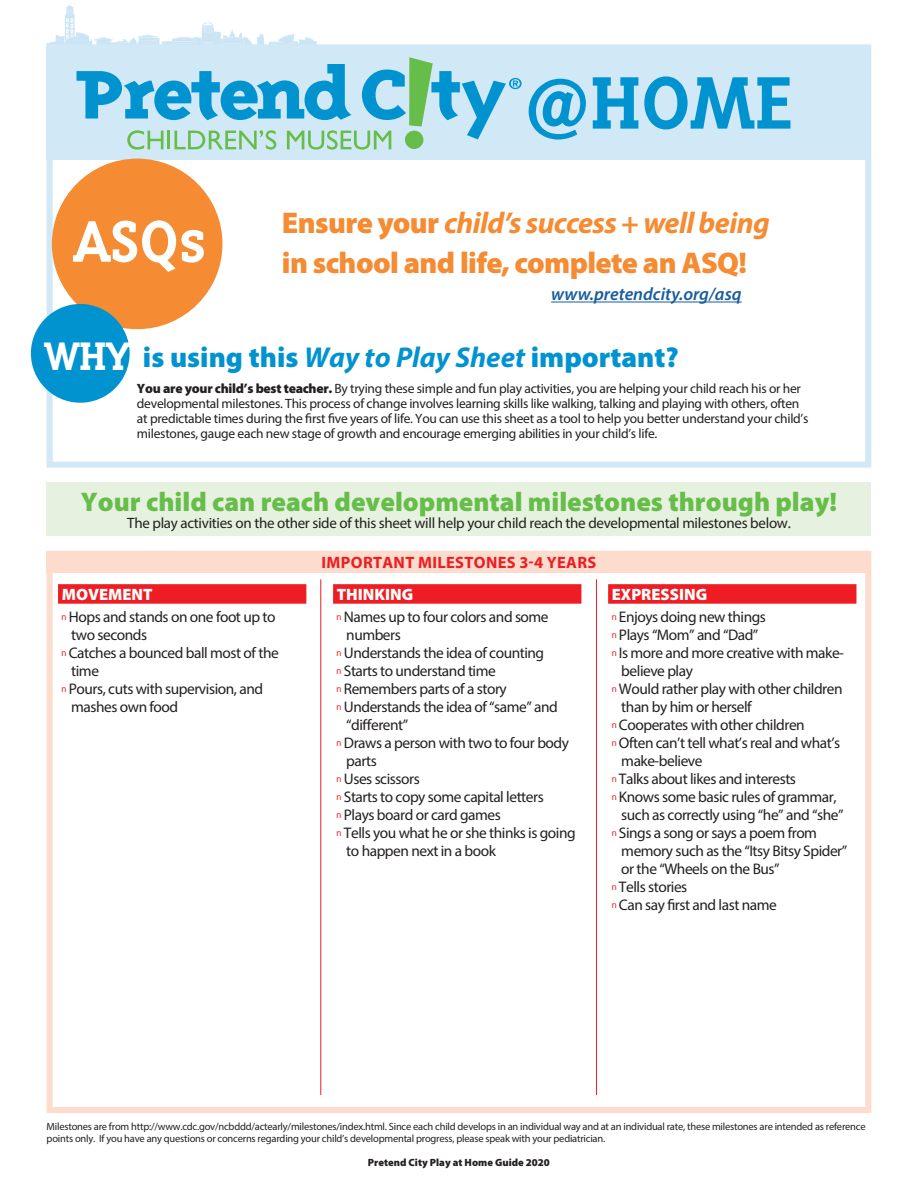
<style>
.page{position:relative;width:918px;height:1188px;background:#fff}
.page>*{position:absolute;margin:0;border:0;box-sizing:border-box;transform-origin:0 0}
.t1{font:85.5px "Triplex Serif Bold Lin";color:#0093d0}
.t2{font:67.5px "Triplex Serif Bold Lin";color:#fff}
.t3{font:45.75px "Triplex Serif Bold Lin";color:#fff}
.t4{font:900 30px/40.2px "Myriad Pro";letter-spacing:-.02em;color:#f58b32}
.t5{font:900 28.8px "Myriad Pro";color:#0093d0}
.t6{font:900 27px "Myriad Pro";color:#67bd4a}
.t7{font:italic 600 18px "Myriad Pro";color:#175d9e}
.t8{font:700 16.5px "Myriad Pro";letter-spacing:.02em;color:#ee1d23}
._3-4y_Milestone_Head{font:900 16.5px "Myriad Pro";color:#fff}
._3-4y_Body{font:15.3px/18px "Myriad Pro";letter-spacing:-.03em;color:#231f20}
.t9{font:15px "Myriad Pro";letter-spacing:-.02em;color:#231f20}
.t10{font:13.5px/15px "Myriad Pro";letter-spacing:-.02em;color:#231f20}
.t11{font:10.5px/12px "Myriad Pro";letter-spacing:-.02em;color:#231f20}
.t12{font:900 10.5px "Myriad Pro";color:#231f20}
.s1{font-weight:700;font-style:italic}
.s2{font-weight:900}
</style>
<div class="page">
<div style="left:47px;top:47px;width:824px;height:113px;background:#d1e8f6"></div>
<div style="left:47px;top:483px;width:824px;height:53px;background:#e6f2df"></div>
<div style="left:47px;top:44px;width:824px;height:424px;border:6px solid #d1e8f6"></div>
<svg style="left:46px;top:5px;width:476px;height:145px"></svg>
<div style="left:52px;top:159px;width:170px;height:170px;background:#f58b32;border-radius:50%"></div>
<div style="left:31px;top:304px;width:99px;height:99px;background:#0093d0;border-radius:50%"></div>
<hr style="left:551px;top:302px;width:191px;height:1px;background:#175d9e">
<div style="left:47px;top:551px;width:824px;height:21px;background:#fddcce"></div>
<div style="left:47px;top:551px;width:824px;height:562px;border:6px solid #fddcce"></div>
<div style="left:58px;top:584px;width:248px;height:20px;background:#ee1d23"></div>
<div style="left:333px;top:584px;width:248px;height:20px;background:#ee1d23"></div>
<div style="left:608px;top:584px;width:248px;height:20px;background:#ee1d23"></div>
<hr style="left:320px;top:579px;width:1px;height:516px;background:#ee1d23">
<hr style="left:596px;top:579px;width:1px;height:516px;background:#ee1d23">
<h2 class="t2" style="left:74px;top:204px;width:134px">ASQs</h2>
<h1 class="t1" style="left:524px;top:55px;width:270px">@HOME</h1>
<h3 class="t4" style="left:282px;top:203px;width:489px">Ensure your <span class="s1">child’s success + well being </span>in school and life, complete an ASQ!</h3>
<p class="t7" style="left:551px;top:283px;width:192px">www.pretendcity.org/asq</p>
<h3 class="t3" style="left:45px;top:330px;width:87px">WHY</h3>
<h3 class="t5" style="left:143px;top:341px;width:537px">is using this <span class="s1">Way to Play Sheet</span> important?</h3>
<p class="t10" style="left:137px;top:381px;width:673px"><span class="s2">You are your child’s best teacher.</span> By trying these simple and fun play activities, you are helping your child reach his or her developmental milestones. This process of change involves learning skills like walking, talking and playing with others, often at predictable times during the first five years of life. You can use this sheet as a tool to help you better understand your child’s milestones, gauge each new stage of growth and encourage emerging abilities in your child’s life.</p>
<h3 class="t6" style="left:81px;top:487px;width:758px">Your child can reach developmental milestones through play!</h3>
<p class="t9" style="left:127px;top:513px;width:665px">The play activities on the other side of this sheet will help your child reach the developmental milestones below.</p>
<p class="_3-4y_Milestone_Head" style="left:62px;top:585px;width:92px">MOVEMENT</p>
<p class="_3-4y_Body" style="left:69px;top:608px;width:208px">Hops and stands on one foot up to two seconds</p>
<p class="_3-4y_Body" style="left:69px;top:644px;width:211px">Catches a bounced ball most of the time</p>
<p class="_3-4y_Body" style="left:69px;top:680px;width:196px">Pours, cuts with supervision, and mashes own food</p>
<p class="t8" style="left:322px;top:552px;width:276px">IMPORTANT MILESTONES 3-4 YEARS</p>
<p class="_3-4y_Milestone_Head" style="left:337px;top:585px;width:78px">THINKING</p>
<p class="_3-4y_Body" style="left:344px;top:608px;width:206px">Names up to four colors and some numbers</p>
<p class="_3-4y_Body" style="left:344px;top:644px;width:202px">Understands the idea of counting</p>
<p class="_3-4y_Body" style="left:344px;top:662px;width:153px">Starts to understand time</p>
<p class="_3-4y_Body" style="left:344px;top:680px;width:164px">Remembers parts of a story</p>
<p class="_3-4y_Body" style="left:344px;top:698px;width:216px">Understands the idea of “same” and “different”</p>
<p class="_3-4y_Body" style="left:344px;top:734px;width:227px">Draws a person with two to four body parts</p>
<p class="_3-4y_Body" style="left:344px;top:770px;width:77px">Uses scissors</p>
<p class="_3-4y_Body" style="left:344px;top:788px;width:201px">Starts to copy some capital letters</p>
<p class="_3-4y_Body" style="left:344px;top:806px;width:158px">Plays board or card games</p>
<p class="_3-4y_Body" style="left:344px;top:824px;width:233px">Tells you what he or she thinks is going to happen next in a book</p>
<p class="_3-4y_Milestone_Head" style="left:612px;top:585px;width:97px">EXPRESSING</p>
<p class="_3-4y_Body" style="left:619px;top:608px;width:149px">Enjoys doing new things</p>
<p class="_3-4y_Body" style="left:619px;top:626px;width:141px">Plays “Mom” and “Dad”</p>
<p class="_3-4y_Body" style="left:619px;top:644px;width:226px">Is more and more creative with make&shy;believe play</p>
<p class="_3-4y_Body" style="left:619px;top:680px;width:225px">Would rather play with other children than by him or herself</p>
<p class="_3-4y_Body" style="left:619px;top:716px;width:187px">Cooperates with other children</p>
<p class="_3-4y_Body" style="left:619px;top:734px;width:223px">Often can’t tell what’s real and what’s make-believe</p>
<p class="_3-4y_Body" style="left:619px;top:770px;width:179px">Talks about likes and interests</p>
<p class="_3-4y_Body" style="left:619px;top:788px;width:226px">Knows some basic rules of grammar, such as correctly using “he” and “she”</p>
<p class="_3-4y_Body" style="left:619px;top:824px;width:230px">Sings a song or says a poem from memory such as the “Itsy Bitsy Spider” or the “Wheels on the Bus”</p>
<p class="_3-4y_Body" style="left:619px;top:878px;width:70px">Tells stories</p>
<p class="_3-4y_Body" style="left:619px;top:896px;width:159px">Can say first and last name</p>
<p class="t11" style="left:47px;top:1121px;width:821px">Milestones are from http://www.cdc.gov/ncbddd/actearly/milestones/index.html. Since each child develops in an individual way and at an individual rate, these milestones are intended as reference points only. If you have any questions or concerns regarding your child’s developmental progress, please speak with your pediatrician.</p>
<p class="t12" style="left:368px;top:1156px;width:184px">Pretend City Play at Home Guide 2020</p>
</div>
